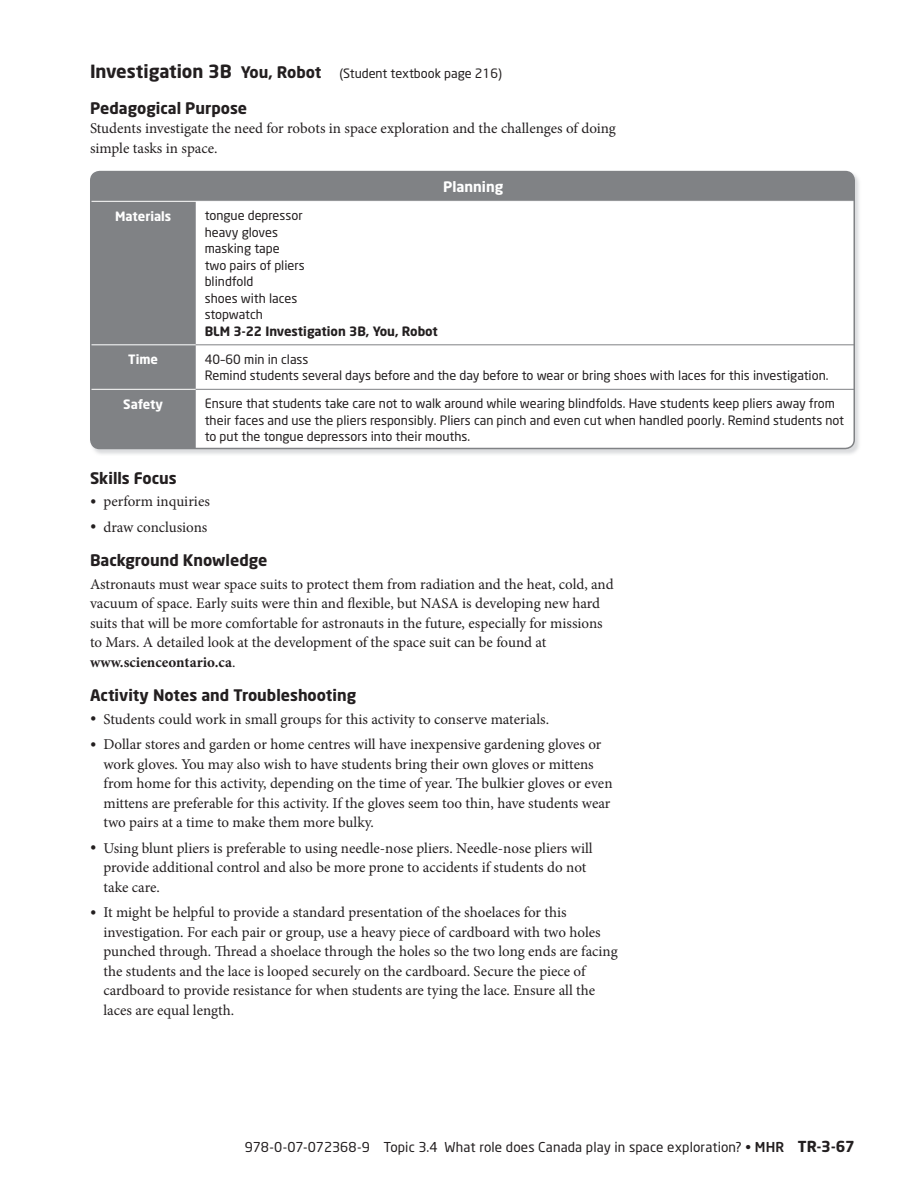
<style>
.page{position:relative;width:918px;height:1188px;background:#fff}
.page>*{position:absolute;margin:0;border:0;box-sizing:border-box;transform-origin:0 0}
.t1{font:700 15.75px "Neo Sans";color:#231f20}
.t2{font:15px/19.5px "Minion Pro";color:#231f20}
.t3{font:700 14.25px "Neo Sans";color:#fff}
.t4{font:13.5px "Neo Sans";letter-spacing:.005em;color:#231f20}
.t5{font:12.75px/16.5px "Neo Sans";color:#231f20}
.t6{font:700 12.75px "Neo Sans";color:#231f20}
.t7{font:700 12.75px "Neo Sans";color:#fff}
.s1{font-weight:700;font-size:18px}
.s2{font-weight:700;font-size:15.75px}
.s3{font-size:16.5px}
.s4{font-weight:700}
.s5{font-weight:500}
.s6{font-weight:700;font-size:15px}
</style>
<div class="page">
<img style="left:90px;top:171px;width:769px;height:283px">
<svg style="left:91px;top:172px;width:763px;height:276px"></svg>
<svg style="left:93px;top:201px;width:759px;height:189px"></svg>
<hr style="left:196px;top:344px;width:658px;height:1px;background:#808285">
<hr style="left:196px;top:389px;width:658px;height:1px;background:#808285">
<div style="left:90px;top:171px;width:765px;height:278px;border:2px solid #808285;border-radius:9px"></div>
<p class="t5" style="left:90px;top:66px;width:413px"><span class="s1">Investigation 3B</span> <span class="s2">You, Robot</span> (Student textbook page 216)</p>
<p class="t1" style="left:90px;top:102px;width:159px">Pedagogical Purpose</p>
<p class="t2" style="left:90px;top:120px;width:527px">Students investigate the need for robots in space exploration and the challenges of doing simple tasks in space.</p>
<p class="t3" style="left:443px;top:181px;width:62px">Planning</p>
<p class="t7" style="left:115px;top:211px;width:58px">Materials</p>
<p class="t5" style="left:205px;top:209px;width:102px">tongue depressor heavy gloves masking tape<br>two pairs of pliers blindfold<br>shoes with laces stopwatch</p>
<p class="t6" style="left:205px;top:326px;width:235px">BLM 3-22 Investigation 3B, You, Robot</p>
<p class="t7" style="left:128px;top:354px;width:31px">Time</p>
<p class="t5" style="left:205px;top:352px;width:625px">40–60 min in class<br>Remind students several days before and the day before to wear or bring shoes with laces for this investigation.</p>
<p class="t7" style="left:123px;top:399px;width:41px">Safety</p>
<p class="t5" style="left:205px;top:397px;width:641px">Ensure that students take care not to walk around while wearing blindfolds. Have students keep pliers away from their faces and use the pliers responsibly. Pliers can pinch and even cut when handled poorly. Remind students not to put the tongue depressors into their mouths.</p>
<p class="t1" style="left:90px;top:471px;width:88px">Skills Focus</p>
<p class="t2" style="left:90px;top:493px;width:121px"><span class="s3">•</span> perform inquiries</p>
<p class="t2" style="left:90px;top:518px;width:119px"><span class="s3">•</span> draw conclusions</p>
<p class="t1" style="left:90px;top:554px;width:179px">Background Knowledge</p>
<p class="t2" style="left:90px;top:575px;width:525px">Astronauts must wear space suits to protect them from radiation and the heat, cold, and vacuum of space. Early suits were thin and flexible, but NASA is developing new hard suits that will be more comfortable for astronauts in the future, especially for missions to Mars. A detailed look at the development of the space suit can be found at <span class="s4">www.scienceontario.ca</span>.</p>
<p class="t1" style="left:90px;top:689px;width:268px">Activity Notes and Troubleshooting</p>
<p class="t2" style="left:90px;top:710px;width:461px"><span class="s3">•</span> Students could work in small groups for this activity to conserve materials.</p>
<p class="t2" style="left:104px;top:736px;width:511px;text-indent:-14px"><span class="s3">•</span> Dollar stores and garden or home centres will have inexpensive gardening gloves or work gloves. You may also wish to have students bring their own gloves or mittens from home for this activity, depending on the time of year. The bulkier gloves or even mittens are preferable for this activity. If the gloves seem too thin, have students wear two pairs at a time to make them more bulky.</p>
<p class="t2" style="left:104px;top:839px;width:491px;text-indent:-14px"><span class="s3">•</span> Using blunt pliers is preferable to using needle-nose pliers. Needle-nose pliers will provide additional control and also be more prone to accidents if students do not take care.</p>
<p class="t2" style="left:104px;top:904px;width:516px;text-indent:-14px"><span class="s3">•</span> It might be helpful to provide a standard presentation of the shoelaces for this investigation. For each pair or group, use a heavy piece of cardboard with two holes punched through. Thread a shoelace through the holes so the two long ends are facing the students and the lace is looped securely on the cardboard. Secure the piece of cardboard to provide resistance for when students are tying the lace. Ensure all the laces are equal length.</p>
<p class="t4" style="left:245px;top:1142px;width:612px">978-0-07-072368-9 Topic 3.4 What role does Canada play in space exploration? • <span class="s5">MHR</span> <span class="s6">TR-3-67</span></p>
</div>
